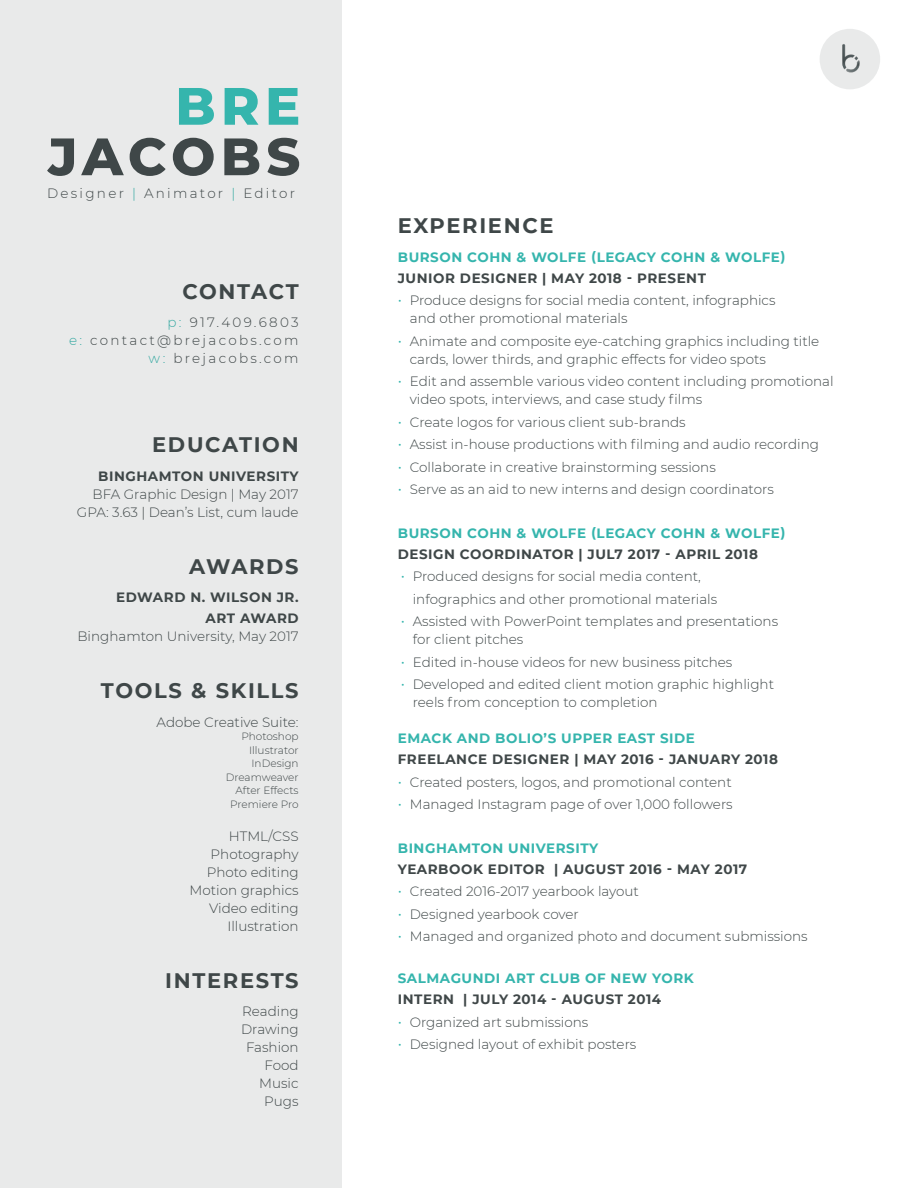
<style>
.page{position:relative;width:918px;height:1188px;background:#fff}
.page>*{position:absolute;margin:0;border:0;box-sizing:border-box;transform-origin:0 0}
.t1{font:800 52.5px/50.6px "Montserrat";letter-spacing:.1em;color:#3f4748;text-align:right}
.t2{font:700 21px "Montserrat";letter-spacing:.08em;color:#3f4748}
.t3{font:300 13.5px/18px "Montserrat";color:#3f4748}
.Bullets{font:700 13.5px/21px "Montserrat";letter-spacing:.04em;color:#3f4748}
.t4{font:700 13.5px/21px "Montserrat";letter-spacing:.04em;color:#35b5ad}
.t5{font:300 13.5px/18px "Montserrat";letter-spacing:.17em;color:#3f4748;text-align:right}
.t6{font:300 10.5px "Montserrat";color:#3f4748}
.s1{color:#35b5ad}
.s2{font-weight:700}
.s3{color:#3f4748}
.s4{font-size:15px;color:#35b5ad}
</style>
<div class="page">
<div style="left:820px;top:29px;width:60px;height:60px;background:#e9eaea;border-radius:50%"></div>
<div style="left:0;top:0;width:342px;height:1188px;background:#e9eaea"></div>
<img style="left:842px;top:44px;width:18px;height:29px">
<p class="t1" style="left:48px;top:78px;width:254px"><span class="s1">BRE<br></span>JACOBS</p>
<p class="t5" style="left:47px;top:184px;width:250px">Designer <span class="s1">|</span> Animator <span class="s1">|</span> Editor</p>
<p class="t2" style="left:182px;top:276px;width:118px">CONTACT</p>
<p class="t5" style="left:69px;top:313px;width:231px"><span class="s1">p:</span> 917.409.6803<br><span class="s1">e:</span> contact@brejacobs.com <span class="s1">w:</span> brejacobs.com</p>
<p class="t2" style="left:152px;top:430px;width:148px">EDUCATION</p>
<p class="Bullets" style="left:98px;top:465px;width:202px">BINGHAMTON UNIVERSITY</p>
<p class="t3" style="left:93px;top:485px;width:207px">BFA Graphic Design | May 2017</p>
<p class="t3" style="left:77px;top:503px;width:223px">GPA: 3.63 | Dean’s List, cum laude</p>
<p class="t2" style="left:189px;top:551px;width:111px">AWARDS</p>
<p class="Bullets" style="left:116px;top:586px;width:184px">EDWARD N. WILSON JR.</p>
<p class="t3" style="left:77px;top:609px;width:223px;text-align:right"><span class="s2">ART AWARD<br></span>Binghamton University, May 2017</p>
<p class="t2" style="left:101px;top:676px;width:199px">TOOLS &amp; SKILLS</p>
<p class="t3" style="left:157px;top:713px;width:144px">Adobe Creative Suite:</p>
<p class="t6" style="left:241px;top:729px;width:59px">Photoshop</p>
<p class="t6" style="left:249px;top:743px;width:51px">Illustrator</p>
<p class="t6" style="left:252px;top:756px;width:49px">InDesign</p>
<p class="t6" style="left:226px;top:770px;width:74px">Dreamweaver</p>
<p class="t6" style="left:236px;top:783px;width:65px">After Effects</p>
<p class="t6" style="left:230px;top:797px;width:70px">Premiere Pro</p>
<p class="t3" style="left:229px;top:827px;width:71px">HTML/CSS</p>
<p class="t3" style="left:211px;top:845px;width:90px">Photography</p>
<p class="t3" style="left:190px;top:863px;width:111px;text-align:right">Photo editing<br>Motion graphics<br>Video editing<br>Illustration</p>
<p class="t2" style="left:165px;top:965px;width:135px">INTERESTS</p>
<p class="t3" style="left:242px;top:1002px;width:58px">Reading</p>
<p class="t3" style="left:241px;top:1020px;width:59px">Drawing</p>
<p class="t3" style="left:246px;top:1038px;width:54px">Fashion</p>
<p class="t3" style="left:259px;top:1056px;width:41px;text-align:center">Food<br>Music</p>
<p class="t3" style="left:264px;top:1092px;width:36px">Pugs</p>
<p class="t2" style="left:398px;top:211px;width:157px">EXPERIENCE</p>
<p class="t4" style="left:398px;top:246px;width:389px">BURSON COHN &amp; WOLFE (LEGACY COHN &amp; WOLFE)<br><span class="s3">JUNIOR DESIGNER | MAY 2018 - PRESENT</span></p>
<p class="t3" style="left:410px;top:291px;width:367px;text-indent:-12px"><span class="s4">•</span> Produce designs for social media content, infographics and other promotional materials</p>
<p class="t3" style="left:410px;top:332px;width:411px;text-indent:-12px"><span class="s4">•</span> Animate and composite eye-catching graphics including title cards, lower thirds, and graphic effects for video spots</p>
<p class="t3" style="left:410px;top:372px;width:425px;text-indent:-12px"><span class="s4">•</span> Edit and assemble various video content including promotional video spots, interviews, and case study films</p>
<p class="t3" style="left:398px;top:413px;width:289px"><span class="s4">•</span> Create logos for various client sub-brands</p>
<p class="t3" style="left:398px;top:435px;width:423px"><span class="s4">•</span> Assist in-house productions with filming and audio recording</p>
<p class="t3" style="left:398px;top:458px;width:320px"><span class="s4">•</span> Collaborate in creative brainstorming sessions</p>
<p class="t3" style="left:398px;top:480px;width:378px"><span class="s4">•</span> Serve as an aid to new interns and design coordinators</p>
<p class="Bullets" style="left:398px;top:522px;width:389px"><span class="s1">BURSON COHN &amp; WOLFE (LEGACY COHN &amp; WOLFE)<br></span>DESIGN COORDINATOR | JUL7 2017 - APRIL 2018</p>
<p class="t3" style="left:413px;top:565px;width:306px;line-height:22.5px;text-indent:-12px"><span class="s4">•</span> Produced designs for social media content, infographics and other promotional materials</p>
<p class="t3" style="left:413px;top:612px;width:367px;text-indent:-12px"><span class="s4">•</span> Assisted with PowerPoint templates and presentations for client pitches</p>
<p class="t3" style="left:401px;top:653px;width:333px"><span class="s4">•</span> Edited in-house videos for new business pitches</p>
<p class="t3" style="left:413px;top:675px;width:363px;text-indent:-12px"><span class="s4">•</span> Developed and edited client motion graphic highlight reels from conception to completion</p>
<p class="Bullets" style="left:398px;top:727px;width:382px"><span class="s1">EMACK AND BOLIO’S UPPER EAST SIDE<br></span>FREELANCE DESIGNER | MAY 2016 - JANUARY 2018</p>
<p class="t3" style="left:398px;top:773px;width:335px"><span class="s4">•</span> Created posters, logos, and promotional content</p>
<p class="t3" style="left:398px;top:795px;width:336px"><span class="s4">•</span> Managed Instagram page of over 1,000 followers</p>
<p class="Bullets" style="left:398px;top:837px;width:351px"><span class="s1">BINGHAMTON UNIVERSITY<br></span>YEARBOOK EDITOR | AUGUST 2016 - MAY 2017</p>
<p class="t3" style="left:398px;top:882px;width:243px"><span class="s4">•</span> Created 2016-2017 yearbook layout</p>
<p class="t3" style="left:398px;top:905px;width:183px"><span class="s4">•</span> Designed yearbook cover</p>
<p class="t3" style="left:398px;top:927px;width:411px"><span class="s4">•</span> Managed and organized photo and document submissions</p>
<p class="t4" style="left:398px;top:967px;width:297px">SALMAGUNDI ART CLUB OF NEW YORK<br><span class="s3">INTERN | JULY 2014 - AUGUST 2014</span></p>
<p class="t3" style="left:398px;top:1013px;width:192px"><span class="s4">•</span> Organized art submissions</p>
<p class="t3" style="left:398px;top:1035px;width:240px"><span class="s4">•</span> Designed layout of exhibit posters</p>
</div>
